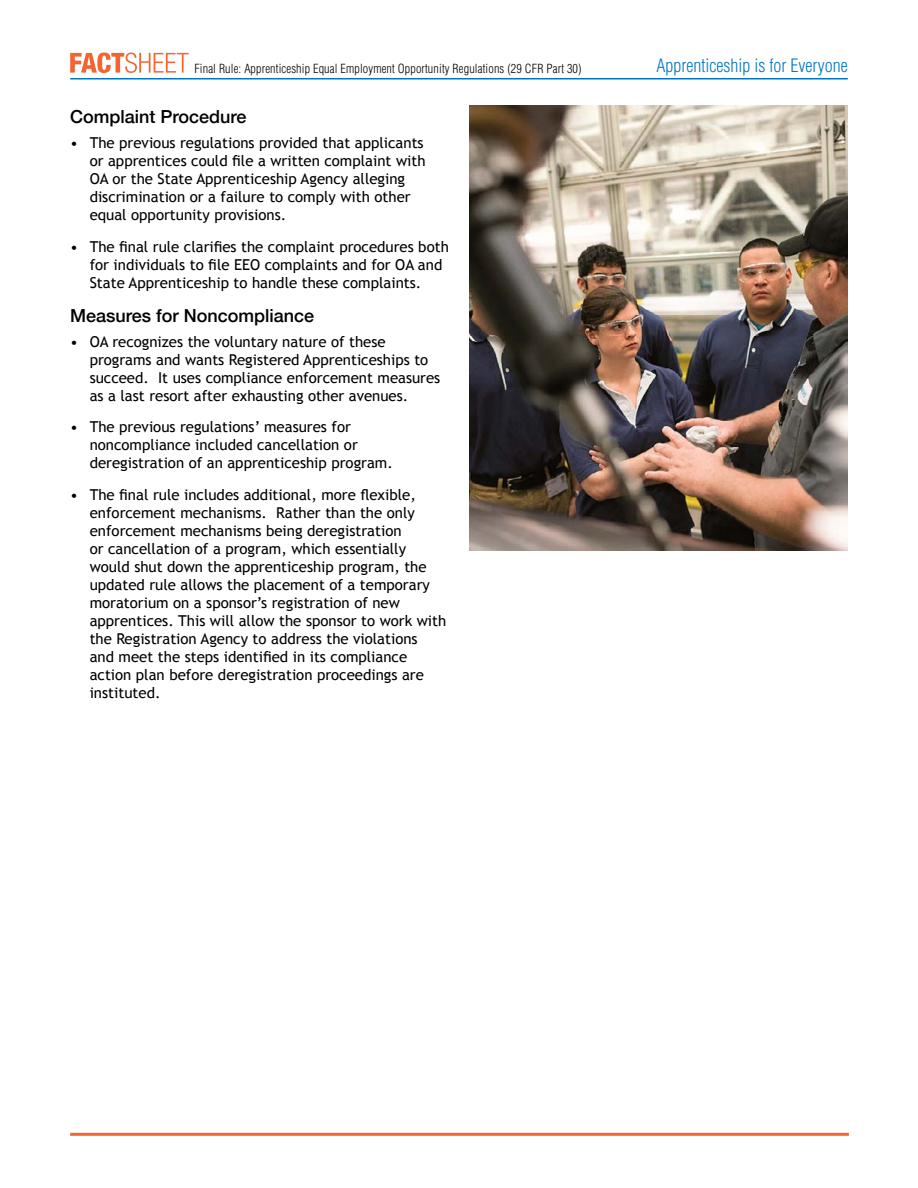
<style>
.page{position:relative;width:918px;height:1188px;background:#fff}
.page>*{position:absolute;margin:0;border:0;box-sizing:border-box;transform-origin:0 0}
.t1{font:500 18px "Helvetica Neue";color:#000}
.t2{font:300 condensed 18px "Helvetica";color:#0076c0}
.t3{font:15px/18px "Trebuchet MS";color:#000}
.t4{font:300 condensed 12.3px "Helvetica";letter-spacing:.01em;color:#000}
</style>
<div class="page">
<hr style="left:70px;top:1133px;width:779px;height:3px;background:#f26531">
<hr style="left:70px;top:78px;width:778px;height:2px;background:#0076c0">
<svg style="left:70px;top:52px;width:119px;height:21px"></svg>
<img style="left:469px;top:106px;width:379px;height:445px">
<p class="t4" style="left:194px;top:60px;width:389px">Final Rule: Apprenticeship Equal Employment Opportunity Regulations (29 CFR Part 30)</p>
<p class="t2" style="left:657px;top:55px;width:193px">Apprenticeship is for Everyone</p>
<h3 class="t1" style="left:70px;top:103px;width:178px">Complaint Procedure</h3>
<p class="t3" style="left:90px;top:134px;width:337px;text-indent:-20px">• The previous regulations provided that applicants or apprentices could file a written complaint with OA or the State Apprenticeship Agency alleging discrimination or a failure to comply with other equal opportunity provisions.</p>
<p class="t3" style="left:90px;top:238px;width:361px;text-indent:-20px">• The final rule clarifies the complaint procedures both for individuals to file EEO complaints and for OA and<br>State Apprenticeship to handle these complaints.</p>
<h3 class="t1" style="left:70px;top:301px;width:246px">Measures for Noncompliance</h3>
<p class="t3" style="left:90px;top:333px;width:352px;text-indent:-20px">• OA recognizes the voluntary nature of these programs and wants Registered Apprenticeships to succeed. It uses compliance enforcement measures as a last resort after exhausting other avenues.</p>
<p class="t3" style="left:90px;top:418px;width:305px;text-indent:-20px">• The previous regulations’ measures for noncompliance included cancellation or deregistration of an apprenticeship program.</p>
<p class="t3" style="left:90px;top:486px;width:358px;text-indent:-20px">• The final rule includes additional, more flexible, enforcement mechanisms. Rather than the only enforcement mechanisms being deregistration<br>or cancellation of a program, which essentially would shut down the apprenticeship program, the updated rule allows the placement of a temporary moratorium on a sponsor’s registration of new apprentices. This will allow the sponsor to work with the Registration Agency to address the violations<br>and meet the steps identified in its compliance action plan before deregistration proceedings are instituted.</p>
</div>
